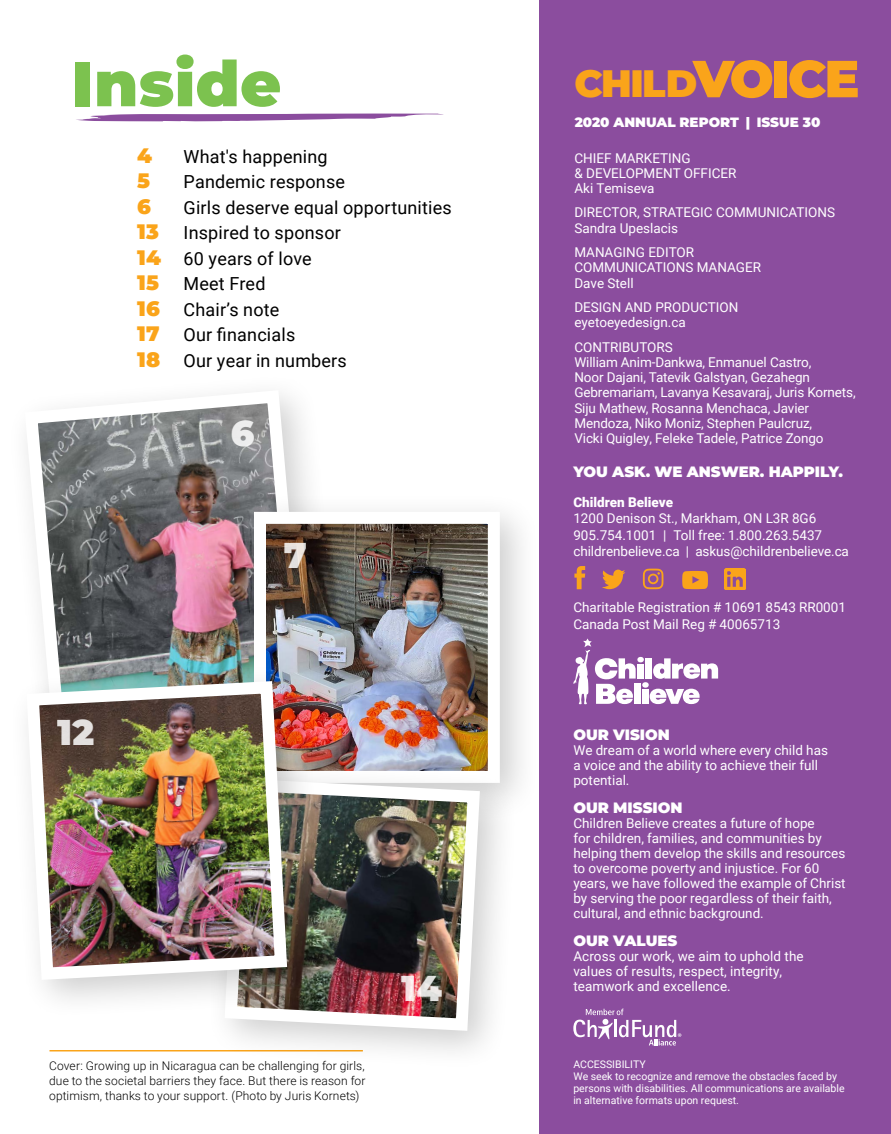
<style>
.page{position:relative;width:891px;height:1134px;background:#fff}
.page>*{position:absolute;margin:0;border:0;box-sizing:border-box;transform-origin:0 0}
.t1{font:900 63px "Montserrat";letter-spacing:.005em;color:#7cc24f}
.t2{font:900 38.1px "Montserrat";letter-spacing:-.04em;color:#faa41a}
.t3{font:900 35.85px "Montserrat";color:#fff}
.t4{font:900 20.85px "Montserrat";color:#faa41a}
.t5{font:18px/25.5px "Roboto";letter-spacing:.01em;color:#000}
.t6{font:900 15px "Montserrat";color:#fff}
.t7{font:13.5px/15.3px "Roboto";color:#fff}
.t8{font:900 13.5px "Montserrat";color:#fff}
.t9{font:900 13.5px "Roboto";color:#fff}
.t10{font:300 12px/15px "Roboto";letter-spacing:.01em;color:#000;text-align:justify}
.t11{font:10.5px/12px "Roboto";color:#fff}
.s1{font-family:"Montserrat";font-weight:900;font-size:20.85px;color:#faa41a}
.s2{font-size:52.05px}
</style>
<div class="page">
<div style="left:539px;top:0;width:352px;height:1134px;background:#8b4d9e"></div>
<svg style="left:76px;top:113px;width:368px;height:8px"></svg>
<svg style="left:573px;top:1009px;width:108px;height:36px"></svg>
<hr style="left:50px;top:1050px;width:313px;height:2px;background:#faa41a">
<div style="left:642px;top:689px;width:7px;height:15px;background:#fff"></div>
<div style="left:642px;top:682px;width:7px;height:6px;background:#fff;border-radius:50%"></div>
<svg style="left:650px;top:689px;width:50px;height:15px"></svg>
<div style="left:646px;top:658px;width:6px;height:21px;background:#fff"></div>
<svg style="left:653px;top:658px;width:65px;height:21px"></svg>
<svg style="left:573px;top:638px;width:71px;height:66px"></svg>
<img style="left:725px;top:569px;width:20px;height:20px">
<svg style="left:574px;top:566px;width:11px;height:23px"></svg>
<svg style="left:643px;top:569px;width:20px;height:20px"></svg>
<svg style="left:602px;top:570px;width:23px;height:19px"></svg>
<svg style="left:682px;top:571px;width:26px;height:18px"></svg>
<img style="left:26px;top:395px;width:282px;height:267px">
<div style="left:234px;top:492px;width:306px;height:332px;background:#000;opacity:.2"></div>
<img style="left:267px;top:525px;width:220px;height:235px">
<div style="left:254px;top:512px;width:246px;height:271px;border:12px solid #fff"></div>
<div style="left:206px;top:760px;width:314px;height:311px;background:#000;opacity:.2"></div>
<img style="left:218px;top:772px;width:268px;height:265px">
<div style="left:8px;top:662px;width:319px;height:358px;background:#000;opacity:.2"></div>
<img style="left:20px;top:675px;width:273px;height:311px">
<h1 class="t1" style="left:71px;top:37px;width:211px">Inside</h1>
<h3 class="t4" style="left:137px;top:140px;width:16px">4</h3>
<h3 class="t5" style="left:184px;top:143px;width:146px">What's happening</h3>
<h3 class="t4" style="left:137px;top:165px;width:14px">5</h3>
<h3 class="t5" style="left:184px;top:168px;width:163px">Pandemic response</h3>
<h3 class="t4" style="left:137px;top:191px;width:15px">6</h3>
<h3 class="t5" style="left:137px;top:194px;width:316px;text-indent:46px">Girls deserve equal opportunities<br><span class="s1">13</span> Inspired to sponsor<br><span class="s1">14</span> 60 years of love<br><span class="s1">15</span> Meet Fred<br><span class="s1">16</span> Chair’s note<br><span class="s1">17</span> Our financials<br><span class="s1">18</span> Our year in numbers</h3>
<h3 class="t3" style="left:57px;top:706px;width:39px">12</h3>
<h3 class="t3" style="left:230px;top:406px;width:25px">6</h3>
<h3 class="t3" style="left:283px;top:528px;width:25px">7</h3>
<p class="t10" style="left:49px;top:1057px;width:318px">Cover: Growing up in Nicaragua can be challenging for girls, due to the societal barriers they face. But there is reason for optimism, thanks to your support. (Photo by Juris Kornets)</p>
<h3 class="t3" style="left:401px;top:961px;width:42px">14</h3>
<h2 class="t2" style="left:574px;top:55px;width:287px">CHILD<span class="s2">VOICE</span></h2>
<p class="t8" style="left:575px;top:112px;width:247px">2020 ANNUAL REPORT | ISSUE 30</p>
<p class="t7" style="left:574px;top:150px;width:164px">CHIEF MARKETING<br>&amp; DEVELOPMENT OFFICER<br>Aki Temiseva</p>
<p class="t7" style="left:574px;top:205px;width:262px">DIRECTOR, STRATEGIC COMMUNICATIONS<br>Sandra Upeslacis</p>
<p class="t7" style="left:574px;top:244px;width:188px">MANAGING EDITOR<br>COMMUNICATIONS MANAGER<br>Dave Stell</p>
<p class="t7" style="left:574px;top:299px;width:165px">DESIGN AND PRODUCTION eyetoeyedesign.ca</p>
<p class="t7" style="left:574px;top:339px;width:283px">CONTRIBUTORS<br>William Anim-Dankwa, Enmanuel Castro,<br>Noor Dajani, Tatevik Galstyan, Gezahegn Gebremariam, Lavanya Kesavaraj, Juris Kornets, Siju Mathew, Rosanna Menchaca, Javier Mendoza, Niko Moniz, Stephen Paulcruz,<br>Vicki Quigley, Feleke Tadele, Patrice Zongo</p>
<p class="t6" style="left:573px;top:460px;width:271px">YOU ASK. WE ANSWER. HAPPILY.</p>
<p class="t9" style="left:573px;top:493px;width:101px">Children Believe</p>
<p class="t7" style="left:573px;top:510px;width:277px;line-height:16.5px">1200 Denison St., Markham, ON L3R 8G6<br>905.754.1001 | Toll free: 1.800.263.5437 childrenbelieve.ca | askus@childrenbelieve.ca</p>
<p class="t7" style="left:573px;top:598px;width:274px;line-height:17.2px">Charitable Registration # 10691 8543 RR0001<br>Canada Post Mail Reg # 40065713</p>
<p class="t6" style="left:573px;top:723px;width:98px">OUR VISION</p>
<p class="t7" style="left:573px;top:742px;width:256px">We dream of a world where every child has a voice and the ability to achieve their full potential.</p>
<p class="t6" style="left:573px;top:796px;width:111px">OUR MISSION</p>
<p class="t7" style="left:573px;top:815px;width:274px">Children Believe creates a future of hope<br>for children, families, and communities by helping them develop the skills and resources to overcome poverty and injustice. For 60 years, we have followed the example of Christ by serving the poor regardless of their faith, cultural, and ethnic background.</p>
<p class="t6" style="left:573px;top:929px;width:106px">OUR VALUES</p>
<p class="t7" style="left:573px;top:948px;width:232px">Across our work, we aim to uphold the values of results, respect, integrity, teamwork and excellence.</p>
<p class="t11" style="left:573px;top:1058px;width:273px">ACCESSIBILITY<br>We seek to recognize and remove the obstacles faced by persons with disabilities. All communications are available in alternative formats upon request.</p>
</div>
